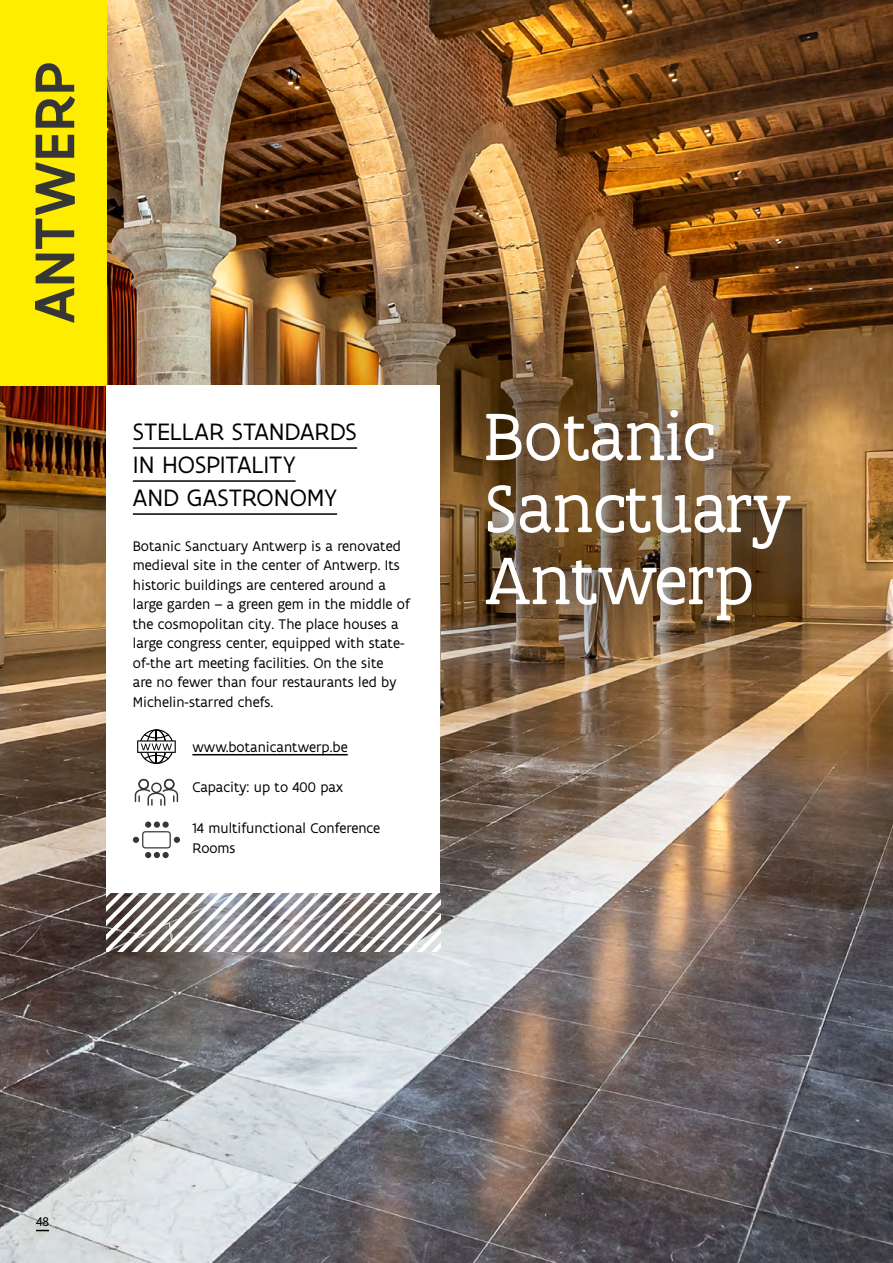
<style>
.page{position:relative;width:893px;height:1263px;background:#fff}
.page>*{position:absolute;margin:0;border:0;box-sizing:border-box;transform-origin:0 0}
.t1{font:72px "Flanders Art Serif";color:#fff}
.hoofdtitel{font:500 60px "Flanders Art Sans";color:#373636}
.subititel_quotes{font:25.5px "Flanders Art Sans";letter-spacing:-.005em;color:#000}
.t2{font:15px/19.5px "Flanders Art Sans";color:#000}
.pagnr{font:13.5px "Flanders Art Sans";color:#000}
</style>
<div class="page">
<img style="left:0;top:0;width:893px;height:1263px">
<img style="left:135px;top:257px;width:758px;height:476px">
<img style="left:424px;top:351px;width:424px;height:329px">
<div style="left:106px;top:386px;width:334px;height:507px;background:#fff"></div>
<hr style="left:192px;top:754px;width:156px;height:1px;background:#000">
<hr style="left:133px;top:447px;width:224px;height:2px;background:#000">
<hr style="left:133px;top:480px;width:163px;height:2px;background:#000">
<hr style="left:133px;top:513px;width:204px;height:2px;background:#000">
<svg style="left:134px;top:778px;width:45px;height:28px"></svg>
<div style="left:145px;top:821px;width:6px;height:7px;background:#373636;border-radius:50%"></div>
<div style="left:154px;top:821px;width:6px;height:7px;background:#373636;border-radius:50%"></div>
<svg style="left:133px;top:831px;width:47px;height:27px"></svg>
<div style="left:163px;top:821px;width:6px;height:7px;background:#373636;border-radius:50%"></div>
<svg style="left:137px;top:729px;width:39px;height:35px"></svg>
<svg style="left:36px;top:1230px;width:13px;height:1px"></svg>
<div style="left:0;top:0;width:107px;height:386px;background:#ffed00"></div>
<svg style="left:107px;top:893px;width:333px;height:58px"></svg>
<p class="hoofdtitel" style="left:17px;top:324px;width:263px;rotate:-90deg">ANTWERP</p>
<p class="subititel_quotes" style="left:133px;top:416px;width:226px">STELLAR STANDARDS</p>
<p class="subititel_quotes" style="left:133px;top:449px;width:164px">IN HOSPITALITY</p>
<p class="subititel_quotes" style="left:133px;top:482px;width:206px">AND GASTRONOMY</p>
<p class="t2" style="left:133px;top:536px;width:278px">Botanic Sanctuary Antwerp is a renovated medieval site in the center of Antwerp. Its historic buildings are centered around a large garden – a green gem in the middle of the cosmopolitan city. The place houses a large congress center, equipped with state&shy;of-the art meeting facilities. On the site<br>are no fewer than four restaurants led by Michelin-starred chefs.</p>
<p class="t2" style="left:192px;top:737px;width:157px">www.botanicantwerp.be</p>
<p class="t2" style="left:192px;top:778px;width:153px">Capacity: up to 400 pax</p>
<p class="t2" style="left:192px;top:819px;width:189px">14 multifunctional Conference<br>Rooms</p>
<p class="t1" style="left:485px;top:395px;width:231px">Botanic</p>
<p class="t1" style="left:485px;top:467px;width:308px">Sanctuary</p>
<p class="t1" style="left:485px;top:539px;width:271px">Antwerp</p>
<p class="pagnr" style="left:36px;top:1213px;width:14px">48</p>
</div>
